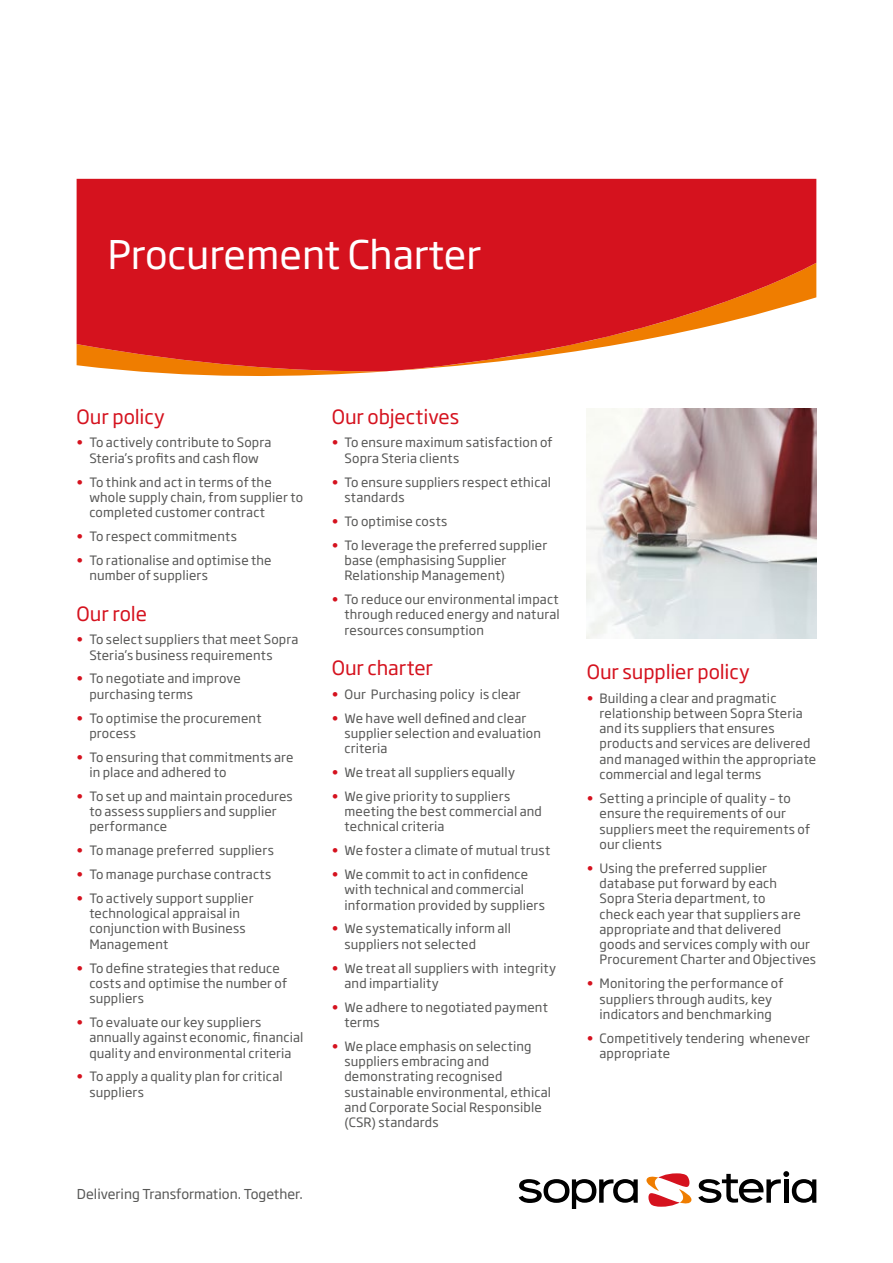
<style>
.page{position:relative;width:893px;height:1263px;background:#fff}
.page>*{position:absolute;margin:0;border:0;box-sizing:border-box;transform-origin:0 0}
.t1{font:39px "Soho Gothic Std";color:#fff}
.t2{font:19.5px "Soho Gothic Std";letter-spacing:-.005em;color:#d5121e}
.t3{font:13.5px "Soho Gothic Std";color:#575756}
.t4{font:12.75px/15.3px "Soho Gothic Std";letter-spacing:.015em;color:#575756}
.s1{color:#d5121e}
</style>
<div class="page">
<svg style="left:147px;top:372px;width:230px;height:4px"></svg>
<svg style="left:77px;top:179px;width:739px;height:193px;fill:#d5121e"></svg>
<svg style="left:519px;top:1179px;width:119px;height:30px"></svg>
<svg style="left:646px;top:1171px;width:170px;height:36px"></svg>
<img style="left:587px;top:408px;width:229px;height:230px">
<h1 class="t1" style="left:107px;top:230px;width:375px">Procurement Charter</h1>
<h2 class="t2" style="left:77px;top:404px;width:90px">Our policy</h2>
<p class="t4" style="left:77px;top:435px;width:196px;text-align:center"><span class="s1">•</span> To actively contribute to Sopra<br>Steria’s profits and cash flow</p>
<p class="t4" style="left:89px;top:474px;width:215px;text-indent:-13px"><span class="s1">•</span> To think and act in terms of the whole supply chain, from supplier to completed customer contract</p>
<p class="t4" style="left:77px;top:529px;width:162px"><span class="s1">•</span> To respect commitments</p>
<p class="t4" style="left:89px;top:553px;width:184px;text-indent:-13px"><span class="s1">•</span> To rationalise and optimise the number of suppliers</p>
<h2 class="t2" style="left:77px;top:601px;width:72px">Our role</h2>
<p class="t4" style="left:89px;top:632px;width:211px;text-indent:-13px"><span class="s1">•</span> To select suppliers that meet Sopra<br>Steria’s business requirements</p>
<p class="t4" style="left:89px;top:671px;width:153px;text-indent:-13px"><span class="s1">•</span> To negotiate and improve purchasing terms</p>
<p class="t4" style="left:89px;top:710px;width:174px;text-indent:-13px"><span class="s1">•</span> To optimise the procurement process</p>
<p class="t4" style="left:89px;top:749px;width:206px;text-indent:-13px"><span class="s1">•</span> To ensuring that commitments are in place and adhered to</p>
<p class="t4" style="left:89px;top:789px;width:205px;text-indent:-13px"><span class="s1">•</span> To set up and maintain procedures to assess suppliers and supplier performance</p>
<p class="t4" style="left:77px;top:843px;width:199px"><span class="s1">•</span> To manage preferred suppliers</p>
<p class="t4" style="left:77px;top:867px;width:196px"><span class="s1">•</span> To manage purchase contracts</p>
<p class="t4" style="left:89px;top:891px;width:166px;text-indent:-13px"><span class="s1">•</span> To actively support supplier technological appraisal in conjunction with Business<br>Management</p>
<p class="t4" style="left:89px;top:960px;width:199px;text-indent:-13px"><span class="s1">•</span> To define strategies that reduce costs and optimise the number of suppliers</p>
<p class="t4" style="left:89px;top:1015px;width:215px;text-indent:-13px"><span class="s1">•</span> To evaluate our key suppliers annually against economic, financial quality and environmental criteria</p>
<p class="t4" style="left:89px;top:1069px;width:195px;text-indent:-13px"><span class="s1">•</span> To apply a quality plan for critical suppliers</p>
<p class="t3" style="left:77px;top:1186px;width:227px">Delivering Transformation. Together.</p>
<h2 class="t2" style="left:332px;top:404px;width:129px">Our objectives</h2>
<p class="t4" style="left:344px;top:435px;width:210px;text-indent:-13px"><span class="s1">•</span> To ensure maximum satisfaction of<br>Sopra Steria clients</p>
<p class="t4" style="left:344px;top:474px;width:208px;text-indent:-13px"><span class="s1">•</span> To ensure suppliers respect ethical standards</p>
<p class="t4" style="left:332px;top:514px;width:117px"><span class="s1">•</span> To optimise costs</p>
<p class="t4" style="left:344px;top:537px;width:204px;text-indent:-13px"><span class="s1">•</span> To leverage the preferred supplier base (emphasising Supplier<br>Relationship Management)</p>
<p class="t4" style="left:344px;top:592px;width:217px;text-align:justify;text-indent:-13px"><span class="s1">•</span> To reduce our environmental impact through reduced energy and natural resources consumption</p>
<h2 class="t2" style="left:332px;top:655px;width:103px">Our charter</h2>
<p class="t4" style="left:332px;top:687px;width:191px"><span class="s1">•</span> Our Purchasing policy is clear</p>
<p class="t4" style="left:344px;top:710px;width:198px;text-indent:-13px"><span class="s1">•</span> We have well defined and clear supplier selection and evaluation criteria</p>
<p class="t4" style="left:332px;top:765px;width:185px"><span class="s1">•</span> We treat all suppliers equally</p>
<p class="t4" style="left:344px;top:789px;width:199px;text-indent:-13px"><span class="s1">•</span> We give priority to suppliers meeting the best commercial and technical criteria</p>
<p class="t4" style="left:332px;top:843px;width:220px"><span class="s1">•</span> We foster a climate of mutual trust</p>
<p class="t4" style="left:344px;top:867px;width:202px;text-indent:-13px"><span class="s1">•</span> We commit to act in confidence with technical and commercial information provided by suppliers</p>
<p class="t4" style="left:344px;top:921px;width:168px;text-indent:-13px"><span class="s1">•</span> We systematically inform all suppliers not selected</p>
<p class="t4" style="left:344px;top:960px;width:213px;text-indent:-13px"><span class="s1">•</span> We treat all suppliers with integrity and impartiality</p>
<p class="t4" style="left:344px;top:999px;width:205px;text-indent:-13px"><span class="s1">•</span> We adhere to negotiated payment terms</p>
<p class="t4" style="left:344px;top:1038px;width:208px;text-indent:-13px"><span class="s1">•</span> We place emphasis on selecting suppliers embracing and demonstrating recognised sustainable environmental, ethical and Corporate Social Responsible (CSR) standards</p>
<h2 class="t2" style="left:587px;top:659px;width:164px">Our supplier policy</h2>
<p class="t4" style="left:599px;top:690px;width:218px;text-indent:-13px"><span class="s1">•</span> Building a clear and pragmatic relationship between Sopra Steria and its suppliers that ensures products and services are delivered and managed within the appropriate commercial and legal terms</p>
<p class="t4" style="left:599px;top:791px;width:212px;text-indent:-13px"><span class="s1">•</span> Setting a principle of quality – to ensure the requirements of our suppliers meet the requirements of our clients</p>
<p class="t4" style="left:599px;top:860px;width:218px;text-indent:-13px"><span class="s1">•</span> Using the preferred supplier database put forward by each<br>Sopra Steria department, to<br>check each year that suppliers are appropriate and that delivered goods and services comply with our<br>Procurement Charter and Objectives</p>
<p class="t4" style="left:587px;top:976px;width:198px;text-align:center"><span class="s1">•</span> Monitoring the performance of suppliers through audits, key indicators and benchmarking</p>
<p class="t4" style="left:599px;top:1030px;width:212px;text-indent:-13px"><span class="s1">•</span> Competitively tendering whenever appropriate</p>
</div>
